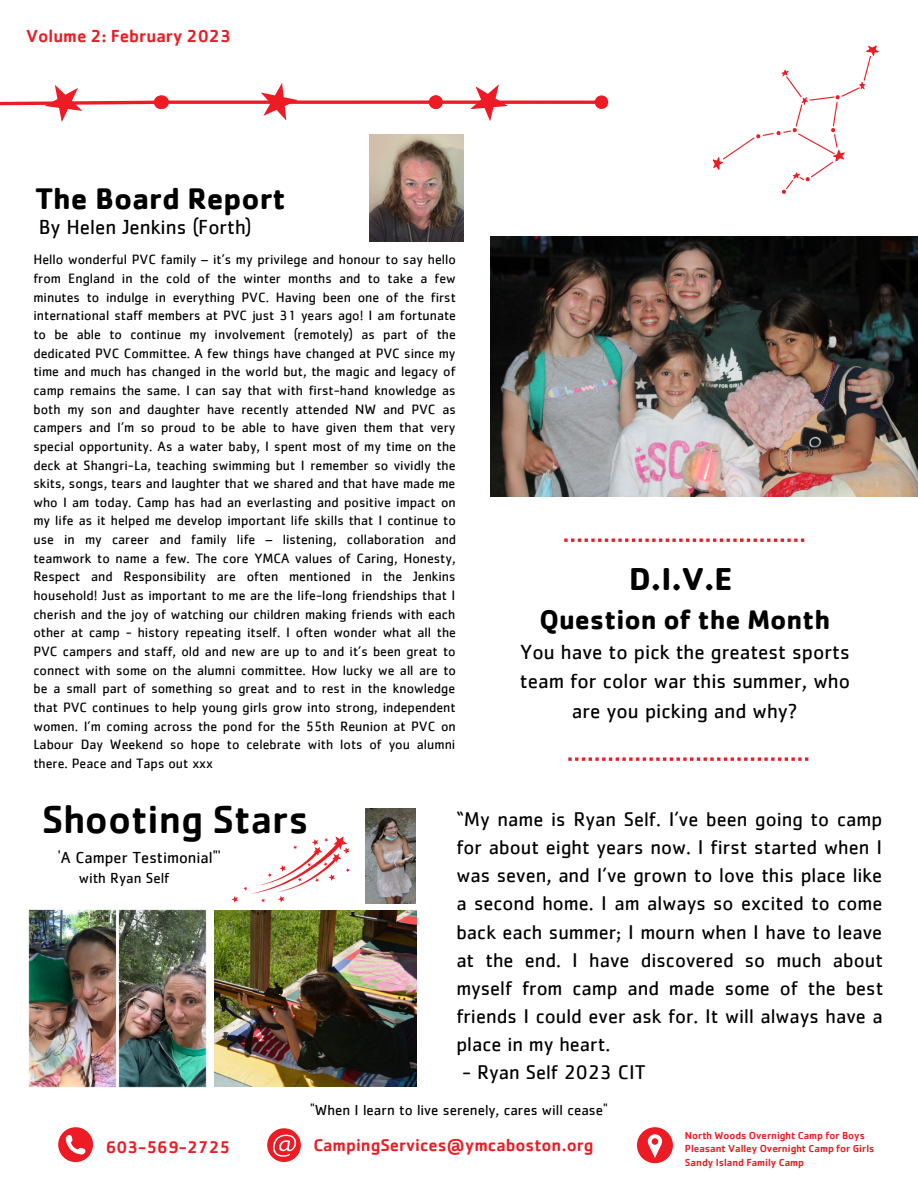
<style>
.page{position:relative;width:918px;height:1188px;background:#fff}
.page>*{position:absolute;margin:0;border:0;box-sizing:border-box;transform-origin:0 0}
.t1{font:500 40.5px "Cachet";color:#000}
.t2{font:700 32.7px "Cachet";color:#000}
.t3{font:700 30.75px "Cachet";color:#000}
.t4{font:700 27.75px "Cachet";color:#000}
.t5{font:21.15px/29.5px "Cachet";color:#000;text-align:center}
.t6{font:21px "Cachet";color:#000}
.t7{font:20.55px/28px "Cachet";color:#000;text-align:justify}
.t8{font:500 18px "Cachet";color:#ed1c24}
.t9{font:500 17.7px "Cachet";color:#ed1c24}
.t10{font:500 17.55px "Cachet";color:#ed1c24}
.t11{font:16.5px "Cachet";color:#000}
.t12{font:15px "Cachet";color:#000}
.t13{font:13.95px/18.6px "Cachet";color:#000;text-align:justify}
.t14{font:500 10.5px/13px "Cachet";color:#ed1c24}
</style>
<div class="page">
<svg style="left:58px;top:1127px;width:35px;height:35px"></svg>
<svg style="left:637px;top:1127px;width:36px;height:36px"></svg>
<svg style="left:267px;top:1128px;width:34px;height:34px"></svg>
<svg style="left:261px;top:83px;width:36px;height:37px"></svg>
<svg style="left:445px;top:100px;width:147px;height:4px"></svg>
<svg style="left:592px;top:95px;width:17px;height:14px"></svg>
<svg style="left:470px;top:84px;width:38px;height:37px"></svg>
<svg style="left:171px;top:100px;width:255px;height:4px"></svg>
<svg style="left:0;top:85px;width:171px;height:37px"></svg>
<svg style="left:426px;top:95px;width:19px;height:14px"></svg>
<svg style="left:713px;top:45px;width:166px;height:149px"></svg>
<svg style="left:568px;top:757px;width:240px;height:4px"></svg>
<svg style="left:564px;top:539px;width:240px;height:3px"></svg>
<svg style="left:232px;top:836px;width:118px;height:67px"></svg>
<img style="left:491px;top:236px;width:427px;height:260px">
<img style="left:215px;top:911px;width:201px;height:175px">
<img style="left:28px;top:909px;width:179px;height:179px">
<img style="left:365px;top:809px;width:51px;height:94px">
<img style="left:369px;top:134px;width:95px;height:107px">
<p class="t8" style="left:26px;top:24px;width:206px">Volume 2: February 2023</p>
<h3 class="t3" style="left:35px;top:178px;width:252px">The Board Report</h3>
<h3 class="t6" style="left:39px;top:217px;width:214px">By Helen Jenkins (Forth)</h3>
<p class="t13" style="left:33px;top:251px;width:424px">Hello wonderful PVC family – it’s my privilege and honour to say hello from England in the cold of the winter months and to take a few minutes to indulge in everything PVC. Having been one of the first international staff members at PVC just 31 years ago! I am fortunate to be able to continue my involvement (remotely) as part of the dedicated PVC Committee. A few things have changed at PVC since my time and much has changed in the world but, the magic and legacy of camp remains the same. I can say that with first-hand knowledge as both my son and daughter have recently attended NW and PVC as campers and I’m so proud to be able to have given them that very special opportunity. As a water baby, I spent most of my time on the deck at Shangri-La, teaching swimming but I remember so vividly the skits, songs, tears and laughter that we shared and that have made me who I am today. Camp has had an everlasting and positive impact on my life as it helped me develop important life skills that I continue to use in my career and family life – listening, collaboration and teamwork to name a few. The core YMCA values of Caring, Honesty, Respect and Responsibility are often mentioned in the Jenkins household! Just as important to me are the life-long friendships that I cherish and the joy of watching our children making friends with each other at camp - history repeating itself. I often wonder what all the PVC campers and staff, old and new are up to and it’s been great to connect with some on the alumni committee. How lucky we all are to be a small part of something so great and to rest in the knowledge that PVC continues to help young girls grow into strong, independent women. I’m coming across the pond for the 55th Reunion at PVC on Labour Day Weekend so hope to celebrate with lots of you alumni there. Peace and Taps out xxx</p>
<h2 class="t2" style="left:629px;top:557px;width:105px">D.I.V.E</h2>
<h3 class="t4" style="left:539px;top:602px;width:292px">Question of the Month</h3>
<h3 class="t5" style="left:520px;top:638px;width:332px">You have to pick the greatest sports team for color war this summer, who are you picking and why?</h3>
<h1 class="t1" style="left:42px;top:793px;width:268px">Shooting Stars</h1>
<p class="t12" style="left:79px;top:871px;width:92px">with Ryan Self</p>
<p class="t7" style="left:456px;top:806px;width:428px">“My name is Ryan Self. I’ve been going to camp for about eight years now. I first started when I was seven, and I’ve grown to love this place like a second home. I am always so excited to come back each summer; I mourn when I have to leave at the end. I have discovered so much about myself from camp and made some of the best friends I could ever ask for. It will always have a place in my heart.</p>
<h3 class="t7" style="left:462px;top:1059px;width:185px">- Ryan Self 2023 CIT</h3>
<p class="t12" style="left:310px;top:1103px;width:299px">"When I learn to live serenely, cares will cease"</p>
<p class="t11" style="left:58px;top:850px;width:164px">'A Camper Testimonial"'</p>
<p class="t10" style="left:106px;top:1136px;width:126px">603-569-2725</p>
<p class="t14" style="left:685px;top:1129px;width:191px">North Woods Overnight Camp for Boys<br>Pleasant Valley Overnight Camp for Girls<br>Sandy Island Family Camp</p>
<p class="t9" style="left:313px;top:1134px;width:282px">CampingServices@ymcaboston.org</p>
</div>
